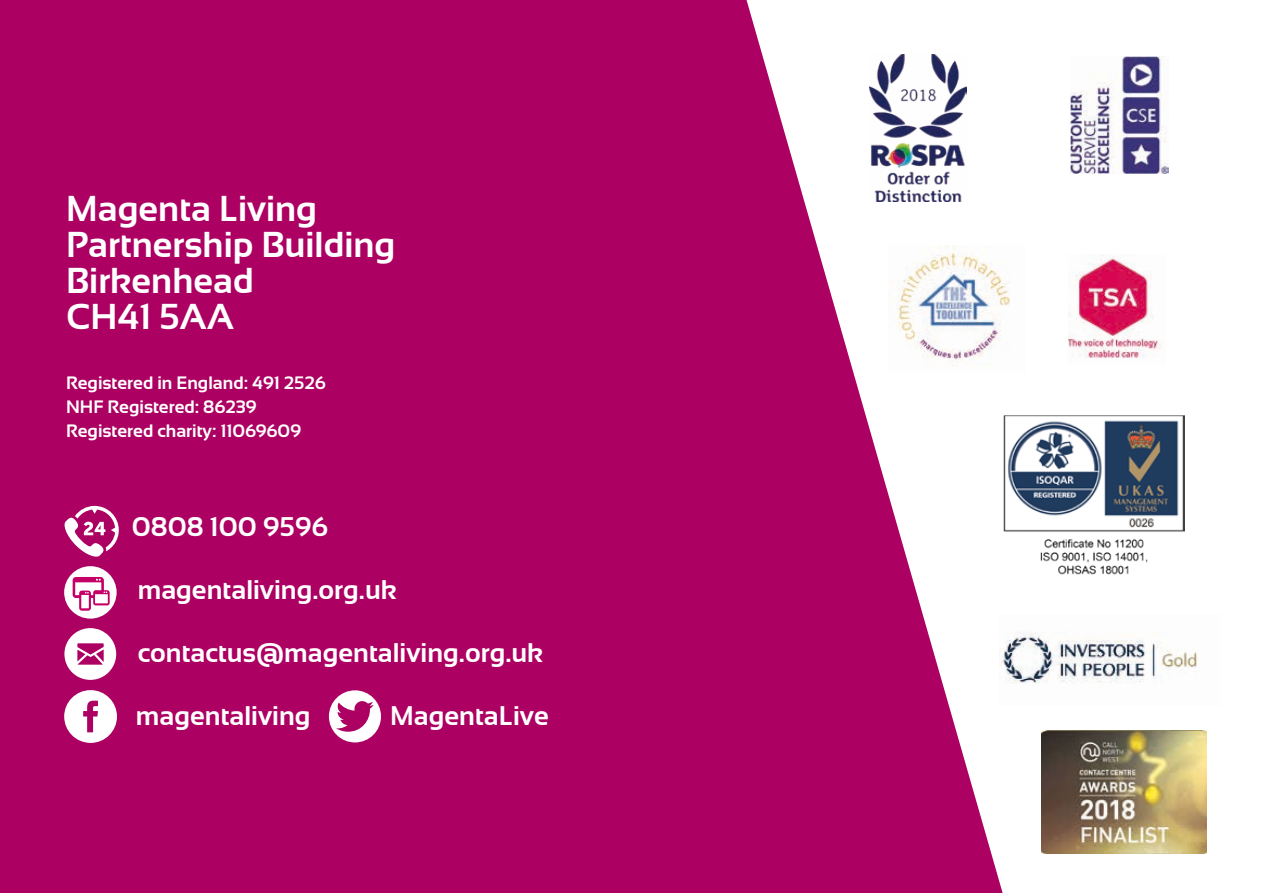
<style>
.page{position:relative;width:1263px;height:893px;background:#ac0062}
.page>*{position:absolute;margin:0;border:0;box-sizing:border-box;transform-origin:0 0}
.t1{font:700 36px/36px "Sansation";color:#fff}
.t2{font:700 27px "Sansation";color:#fff}
.t3{font:700 18px/24px "Sansation";color:#fff}
</style>
<div class="page">
<svg style="left:64px;top:506px;width:55px;height:51px"></svg>
<svg style="left:64px;top:628px;width:52px;height:52px"></svg>
<svg style="left:64px;top:690px;width:53px;height:53px"></svg>
<svg style="left:329px;top:690px;width:52px;height:52px"></svg>
<div style="left:64px;top:566px;width:53px;height:53px;background:#fff;border-radius:50%"></div>
<svg style="left:73px;top:577px;width:37px;height:34px"></svg>
<svg style="left:746px;top:0;width:517px;height:893px;fill:#fff"></svg>
<img style="left:999px;top:614px;width:220px;height:91px">
<img style="left:1070px;top:56px;width:98px;height:117px">
<img style="left:1068px;top:254px;width:97px;height:111px">
<img style="left:889px;top:245px;width:137px;height:127px">
<img style="left:1042px;top:730px;width:164px;height:124px">
<img style="left:870px;top:54px;width:96px;height:148px">
<img style="left:1003px;top:414px;width:182px;height:168px">
<h1 class="t1" style="left:66px;top:191px;width:331px">Magenta Living<br>Partnership Building<br>Birkenhead<br>CH41 5AA</h1>
<p class="t3" style="left:66px;top:371px;width:261px">Registered in England: 491 2526<br>NHF Registered: 86239<br>Registered charity: 11069609</p>
<p class="t2" style="left:132px;top:512px;width:198px">0808 100 9596</p>
<p class="t2" style="left:138px;top:575px;width:260px">magentaliving.org.uk</p>
<p class="t2" style="left:138px;top:638px;width:407px">contactus@magentaliving.org.uk</p>
<p class="t2" style="left:136px;top:701px;width:176px">magentaliving</p>
<p class="t2" style="left:390px;top:701px;width:160px">MagentaLive</p>
</div>
